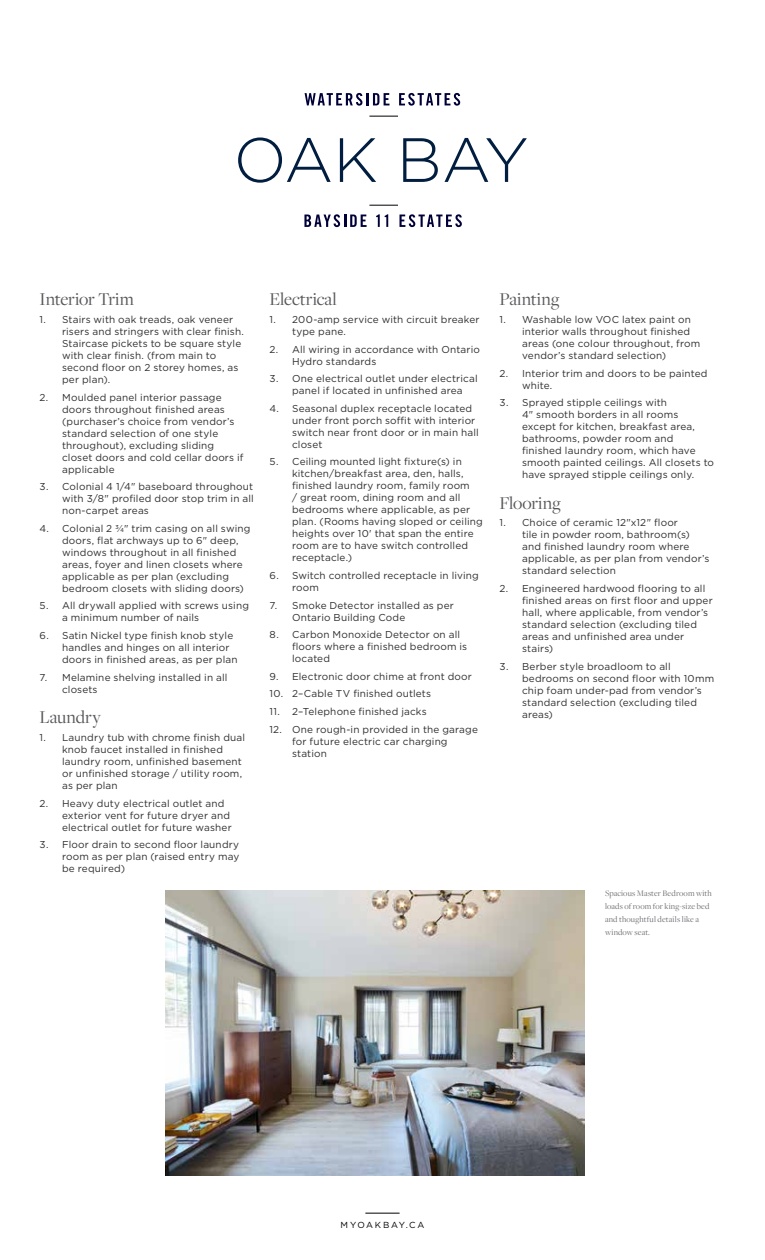
<style>
.page{position:relative;width:765px;height:1260px;background:#fff}
.page>*{position:absolute;margin:0;border:0;box-sizing:border-box;transform-origin:0 0}
.t1{font:18.75px "Freight Disp Pro";color:#565659}
.t2{font:10px/12px "Gotham";letter-spacing:.015em;color:#2e2e2f}
.t3{font:8.75px/12.9px "Freight Disp Pro";letter-spacing:.015em;color:#6d6e71}
.t4{font:8.75px "Gotham";letter-spacing:.2em;color:#000}
</style>
<div class="page">
<hr style="left:365px;top:1213px;width:35px;height:1px;background:#000">
<img style="left:166px;top:890px;width:418px;height:285px">
<svg style="left:238px;top:137px;width:93px;height:46px"></svg>
<svg style="left:340px;top:138px;width:36px;height:44px"></svg>
<svg style="left:403px;top:138px;width:35px;height:44px"></svg>
<svg style="left:445px;top:138px;width:82px;height:44px"></svg>
<svg style="left:369px;top:116px;width:29px;height:1px"></svg>
<svg style="left:305px;top:93px;width:85px;height:13px"></svg>
<svg style="left:399px;top:93px;width:61px;height:13px"></svg>
<svg style="left:304px;top:214px;width:63px;height:13px"></svg>
<svg style="left:376px;top:214px;width:12px;height:13px"></svg>
<svg style="left:399px;top:214px;width:63px;height:13px"></svg>
<svg style="left:369px;top:205px;width:29px;height:1px"></svg>
<h1 class="t1" style="left:40px;top:287px;width:96px">Interior Trim</h1>
<p class="t2" style="left:62px;top:313px;width:183px;text-indent:-22px">1. Stairs with oak treads, oak veneer risers and stringers with clear finish.<br>Staircase pickets to be square style with clear finish. (from main to second floor on 2 storey homes, as per plan).</p>
<p class="t2" style="left:62px;top:391px;width:183px;text-indent:-22px">2. Moulded panel interior passage doors throughout finished areas (purchaser’s choice from vendor’s standard selection of one style throughout), excluding sliding closet doors and cold cellar doors if applicable</p>
<p class="t2" style="left:62px;top:480px;width:193px;text-align:justify;text-indent:-22px">3. Colonial 4 1/4" baseboard throughout with 3/8" profiled door stop trim in all non-carpet areas</p>
<p class="t2" style="left:62px;top:522px;width:190px;text-indent:-22px">4. Colonial 2 ¾" trim casing on all swing doors, flat archways up to 6" deep, windows throughout in all finished areas, foyer and linen closets where applicable as per plan (excluding bedroom closets with sliding doors)</p>
<p class="t2" style="left:62px;top:600px;width:188px;text-indent:-22px">5. All drywall applied with screws using a minimum number of nails</p>
<p class="t2" style="left:62px;top:629px;width:177px;text-indent:-22px">6. Satin Nickel type finish knob style handles and hinges on all interior doors in finished areas, as per plan</p>
<p class="t2" style="left:62px;top:671px;width:167px;text-indent:-22px">7. Melamine shelving installed in all closets</p>
<h1 class="t1" style="left:40px;top:705px;width:63px">Laundry</h1>
<p class="t2" style="left:62px;top:731px;width:185px;text-indent:-22px">1. Laundry tub with chrome finish dual knob faucet installed in finished laundry room, unfinished basement or unfinished storage / utility room, as per plan</p>
<p class="t2" style="left:62px;top:797px;width:171px;text-indent:-22px">2. Heavy duty electrical outlet and exterior vent for future dryer and electrical outlet for future washer</p>
<p class="t2" style="left:62px;top:838px;width:179px;text-align:justify;text-indent:-22px">3. Floor drain to second floor laundry room as per plan (raised entry may be required)</p>
<h1 class="t1" style="left:270px;top:287px;width:69px">Electrical</h1>
<p class="t2" style="left:292px;top:313px;width:189px;text-indent:-22px">1. 200-amp service with circuit breaker type pane.</p>
<p class="t2" style="left:292px;top:343px;width:189px;text-indent:-22px">2. All wiring in accordance with Ontario<br>Hydro standards</p>
<p class="t2" style="left:292px;top:372px;width:187px;text-indent:-22px">3. One electrical outlet under electrical panel if located in unfinished area</p>
<p class="t2" style="left:292px;top:402px;width:188px;text-indent:-22px">4. Seasonal duplex receptacle located under front porch soffit with interior switch near front door or in main hall closet</p>
<p class="t2" style="left:292px;top:456px;width:192px;text-indent:-22px">5. Ceiling mounted light fixture(s) in kitchen/breakfast area, den, halls, finished laundry room, family room<br>/ great room, dining room and all bedrooms where applicable, as per plan. (Rooms having sloped or ceiling heights over 10' that span the entire room are to have switch controlled receptacle.)</p>
<p class="t2" style="left:292px;top:569px;width:188px;text-indent:-22px">6. Switch controlled receptacle in living room</p>
<p class="t2" style="left:292px;top:599px;width:163px;text-indent:-22px">7. Smoke Detector installed as per<br>Ontario Building Code</p>
<p class="t2" style="left:292px;top:628px;width:177px;text-indent:-22px">8. Carbon Monoxide Detector on all floors where a finished bedroom is located</p>
<p class="t2" style="left:270px;top:670px;width:204px">9. Electronic door chime at front door</p>
<p class="t2" style="left:270px;top:688px;width:163px">10. 2–Cable TV finished outlets</p>
<p class="t2" style="left:270px;top:705px;width:159px">11. 2–Telephone finished jacks</p>
<p class="t2" style="left:292px;top:723px;width:187px;text-indent:-22px">12. One rough-in provided in the garage for future electric car charging station</p>
<h1 class="t1" style="left:500px;top:287px;width:61px">Painting</h1>
<p class="t2" style="left:522px;top:313px;width:180px;text-indent:-22px">1. Washable low VOC latex paint on interior walls throughout finished areas (one colour throughout, from vendor’s standard selection)</p>
<p class="t2" style="left:522px;top:367px;width:187px;text-indent:-22px">2. Interior trim and doors to be painted white.</p>
<p class="t2" style="left:522px;top:396px;width:193px;text-indent:-22px">3. Sprayed stipple ceilings with<br>4" smooth borders in all rooms except for kitchen, breakfast area, bathrooms, powder room and finished laundry room, which have smooth painted ceilings. All closets to have sprayed stipple ceilings only.</p>
<h1 class="t1" style="left:500px;top:491px;width:63px">Flooring</h1>
<p class="t2" style="left:522px;top:517px;width:189px;text-indent:-22px">1. Choice of ceramic 12"x12" floor<br>tile in powder room, bathroom(s) and finished laundry room where applicable, as per plan from vendor’s standard selection</p>
<p class="t2" style="left:522px;top:582px;width:192px;text-indent:-22px">2. Engineered hardwood flooring to all finished areas on first floor and upper hall, where applicable, from vendor’s standard selection (excluding tiled areas and unfinished area under stairs)</p>
<p class="t2" style="left:522px;top:660px;width:194px;text-indent:-22px">3. Berber style broadloom to all bedrooms on second floor with 10mm chip foam under-pad from vendor’s standard selection (excluding tiled areas)</p>
<p class="t3" style="left:605px;top:887px;width:108px">Spacious Master Bedroom with loads of room for king-size bed and thoughtful details like a window seat.</p>
<p class="t4" style="left:341px;top:1220px;width:85px">MYOAKBAY.CA</p>
</div>
